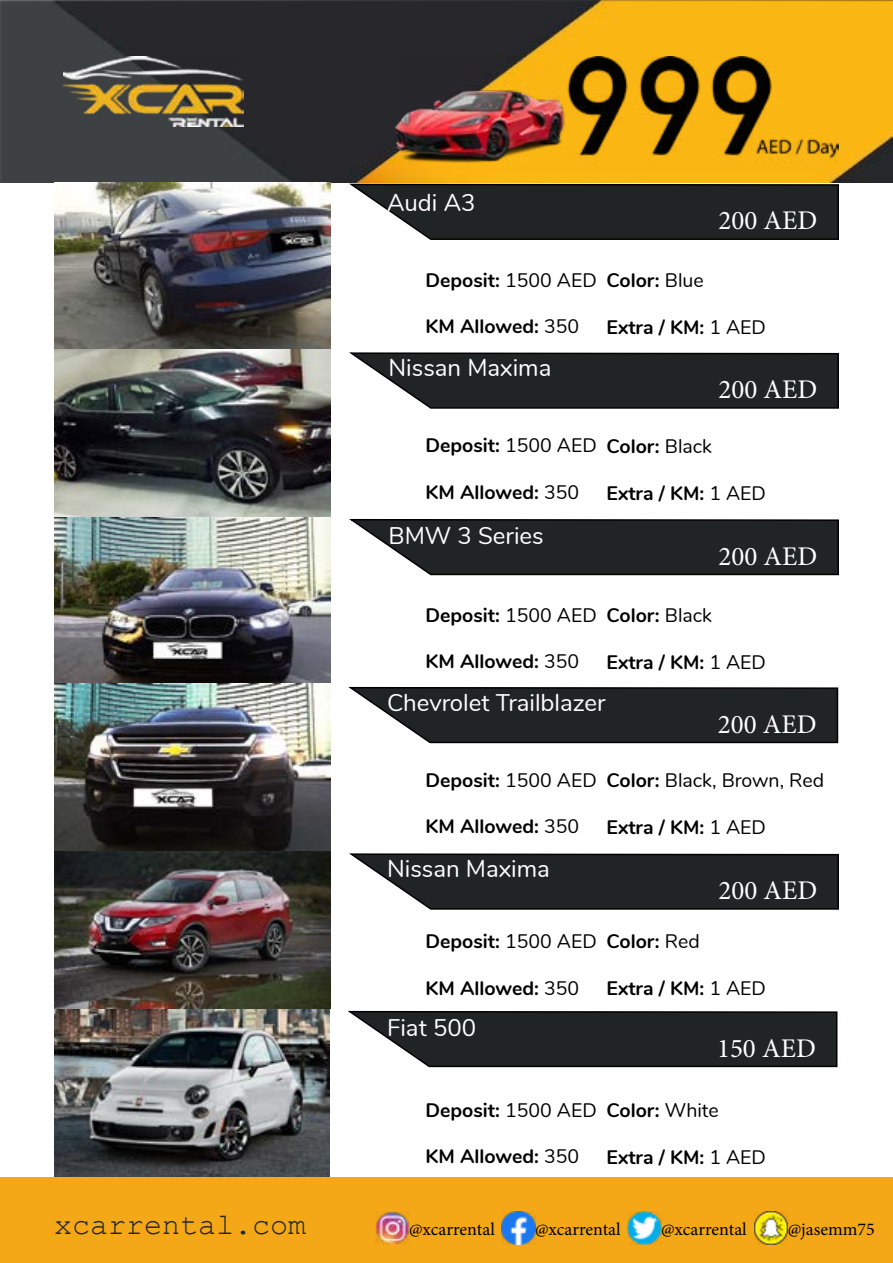
<style>
.page{position:relative;width:893px;height:1263px;background:#fff}
.page>*{position:absolute;margin:0;border:0;box-sizing:border-box;transform-origin:0 0}
.t1{font:30px "Courier New";color:#202425}
.t2{font:27px "Minion Pro";color:#fff}
.t3{font:24px "Nunito";color:#fff}
.t4{font:700 19.5px "Nunito";color:#000}
.t5{font:19.5px "Nunito";color:#000}
.t6{font:18px "Minion Pro";color:#000}
.s1{font-weight:400}
.s2{font-weight:700}
</style>
<div class="page">
<img style="left:0;top:0;width:893px;height:183px">
<img style="left:395px;top:57px;width:443px;height:113px">
<img style="left:64px;top:57px;width:180px;height:69px">
<img style="left:54px;top:183px;width:276px;height:166px">
<img style="left:54px;top:349px;width:276px;height:828px">
<svg style="left:349px;top:182px;width:491px;height:58px;background:#373a38"></svg>
<svg style="left:349px;top:518px;width:490px;height:58px;background:#393c3d"></svg>
<svg style="left:349px;top:352px;width:490px;height:57px;background:#343738"></svg>
<svg style="left:349px;top:686px;width:490px;height:58px;background:#383c3d"></svg>
<svg style="left:349px;top:853px;width:490px;height:57px;background:#343738"></svg>
<svg style="left:348px;top:1010px;width:490px;height:58px;background:#393c3d"></svg>
<div style="left:0;top:1177px;width:893px;height:86px;background:#f4a717"></div>
<img style="left:376px;top:1211px;width:33px;height:33px">
<img style="left:502px;top:1211px;width:33px;height:33px">
<img style="left:628px;top:1211px;width:33px;height:33px">
<img style="left:755px;top:1211px;width:33px;height:33px">
<p class="t3" style="left:387px;top:185px;width:90px">Audi A3</p>
<h2 class="t2" style="left:718px;top:203px;width:100px">200 AED</h2>
<p class="t4" style="left:425px;top:265px;width:173px">Deposit: <span class="s1">1500 AED</span></p>
<p class="t4" style="left:425px;top:312px;width:155px">KM Allowed: <span class="s1">350</span></p>
<p class="t3" style="left:388px;top:350px;width:164px">Nissan Maxima</p>
<p class="t4" style="left:606px;top:266px;width:99px">Color: <span class="s1">Blue</span></p>
<p class="t4" style="left:606px;top:313px;width:161px">Extra / KM: <span class="s1">1 AED</span></p>
<h2 class="t2" style="left:718px;top:371px;width:100px">200 AED</h2>
<p class="t4" style="left:425px;top:431px;width:173px">Deposit: <span class="s1">1500 AED</span></p>
<p class="t4" style="left:425px;top:478px;width:155px">KM Allowed: <span class="s1">350</span></p>
<p class="t3" style="left:388px;top:518px;width:157px">BMW 3 Series</p>
<p class="t4" style="left:606px;top:432px;width:107px">Color: <span class="s1">Black</span></p>
<p class="t4" style="left:606px;top:479px;width:161px">Extra / KM: <span class="s1">1 AED</span></p>
<h2 class="t2" style="left:718px;top:538px;width:100px">200 AED</h2>
<p class="t4" style="left:425px;top:600px;width:173px">Deposit: <span class="s1">1500 AED</span></p>
<p class="t4" style="left:425px;top:647px;width:155px">KM Allowed: <span class="s1">350</span></p>
<p class="t4" style="left:606px;top:601px;width:107px">Color: <span class="s1">Black</span></p>
<p class="t4" style="left:606px;top:648px;width:161px">Extra / KM: <span class="s1">1 AED</span></p>
<p class="t3" style="left:387px;top:685px;width:220px">Chevrolet Trailblazer</p>
<h2 class="t2" style="left:718px;top:706px;width:100px">200 AED</h2>
<p class="t4" style="left:425px;top:765px;width:173px">Deposit: <span class="s1">1500 AED</span></p>
<p class="t4" style="left:425px;top:812px;width:155px">KM Allowed: <span class="s1">350</span></p>
<p class="t3" style="left:387px;top:851px;width:164px">Nissan Maxima</p>
<p class="t5" style="left:606px;top:766px;width:219px"><span class="s2">Color:</span> Black, Brown, Red</p>
<p class="t4" style="left:606px;top:813px;width:161px">Extra / KM: <span class="s1">1 AED</span></p>
<h2 class="t2" style="left:718px;top:872px;width:100px">200 AED</h2>
<p class="t4" style="left:425px;top:926px;width:173px">Deposit: <span class="s1">1500 AED</span></p>
<p class="t4" style="left:425px;top:973px;width:155px">KM Allowed: <span class="s1">350</span></p>
<p class="t3" style="left:387px;top:1010px;width:91px">Fiat 500</p>
<p class="t4" style="left:606px;top:927px;width:95px">Color: <span class="s1">Red</span></p>
<p class="t4" style="left:606px;top:974px;width:161px">Extra / KM: <span class="s1">1 AED</span></p>
<h2 class="t2" style="left:717px;top:1030px;width:100px">150 AED</h2>
<p class="t4" style="left:425px;top:1095px;width:173px">Deposit: <span class="s1">1500 AED</span></p>
<p class="t4" style="left:425px;top:1142px;width:155px">KM Allowed: <span class="s1">350</span></p>
<p class="t4" style="left:606px;top:1096px;width:114px">Color: <span class="s1">White</span></p>
<p class="t4" style="left:606px;top:1143px;width:161px">Extra / KM: <span class="s1">1 AED</span></p>
<h1 class="t1" style="left:54px;top:1205px;width:253px">xcarrental.com</h1>
<p class="t6" style="left:409px;top:1217px;width:87px">@xcarrental</p>
<p class="t6" style="left:535px;top:1217px;width:87px">@xcarrental</p>
<p class="t6" style="left:661px;top:1217px;width:87px">@xcarrental</p>
<p class="t6" style="left:788px;top:1217px;width:89px">@jasemm75</p>
</div>
